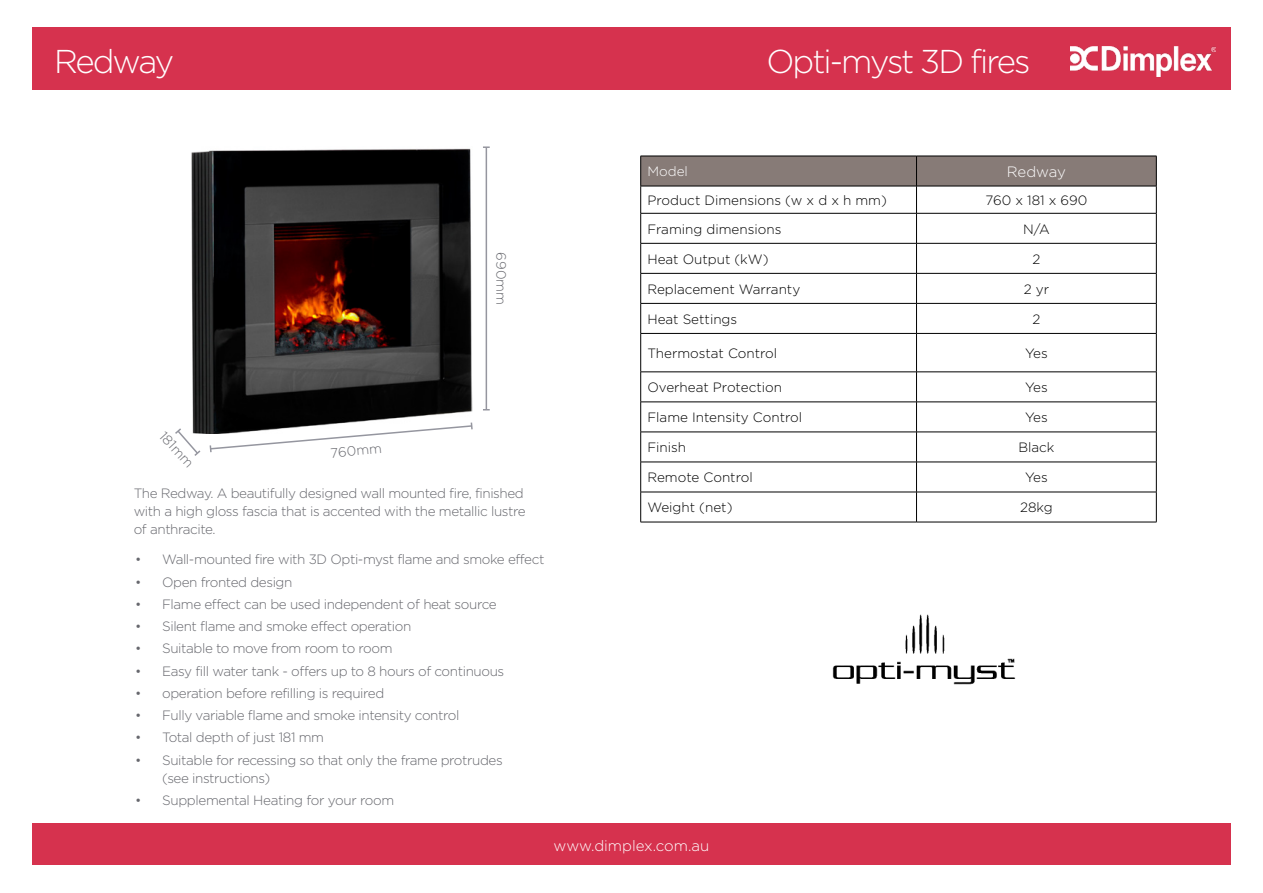
<style>
.page{position:relative;width:1263px;height:893px;background:#fff}
.page>*{position:absolute;margin:0;border:0;box-sizing:border-box;transform-origin:0 0}
.t1{font:300 33px "Gotham";letter-spacing:-.06em;color:#fff}
.t2{font:300 15px "Gotham";color:#fff}
.t3{font:300 15px "Gotham";letter-spacing:-.01em;color:#fefefe}
.t4{font:300 13.5px/18px "Gotham";letter-spacing:-.03em;color:#66676d}
.t5{font:300 13.5px "Gotham";color:#000}
.t6{font:300 13.5px "Gotham";color:#fff}
</style>
<div class="page">
<div style="left:32px;top:27px;width:1199px;height:63px;background:#d6324e"></div>
<img style="left:191px;top:148px;width:281px;height:286px">
<hr style="left:640px;top:213px;width:276px;height:1px;background:#000">
<hr style="left:640px;top:213px;width:1px;height:30px;background:#000">
<hr style="left:640px;top:243px;width:276px;height:1px;background:#000">
<hr style="left:640px;top:273px;width:276px;height:1px;background:#000">
<hr style="left:640px;top:303px;width:276px;height:1px;background:#000">
<svg style="left:640px;top:244px;width:1px;height:89px"></svg>
<hr style="left:640px;top:333px;width:276px;height:1px;background:#000">
<hr style="left:640px;top:334px;width:1px;height:38px;background:#000">
<hr style="left:640px;top:372px;width:276px;height:1px;background:#000">
<hr style="left:640px;top:372px;width:1px;height:30px;background:#000">
<hr style="left:640px;top:402px;width:276px;height:1px;background:#000">
<hr style="left:640px;top:402px;width:1px;height:30px;background:#000">
<hr style="left:640px;top:432px;width:276px;height:1px;background:#000">
<hr style="left:640px;top:432px;width:1px;height:30px;background:#000">
<hr style="left:640px;top:462px;width:276px;height:1px;background:#000">
<hr style="left:640px;top:462px;width:1px;height:30px;background:#000">
<hr style="left:640px;top:492px;width:276px;height:1px;background:#000">
<hr style="left:640px;top:492px;width:1px;height:30px;background:#000">
<hr style="left:640px;top:522px;width:276px;height:1px;background:#000">
<svg style="left:640px;top:156px;width:517px;height:57px"></svg>
<hr style="left:916px;top:213px;width:240px;height:1px;background:#000">
<hr style="left:916px;top:213px;width:1px;height:30px;background:#000">
<hr style="left:1156px;top:213px;width:1px;height:30px;background:#000">
<hr style="left:916px;top:303px;width:240px;height:1px;background:#000">
<hr style="left:916px;top:333px;width:240px;height:1px;background:#000">
<hr style="left:916px;top:334px;width:1px;height:38px;background:#000">
<hr style="left:1156px;top:334px;width:1px;height:38px;background:#000">
<hr style="left:916px;top:372px;width:240px;height:1px;background:#000">
<hr style="left:916px;top:372px;width:1px;height:30px;background:#000">
<hr style="left:1156px;top:372px;width:1px;height:30px;background:#000">
<hr style="left:916px;top:402px;width:240px;height:1px;background:#000">
<hr style="left:916px;top:402px;width:1px;height:30px;background:#000">
<hr style="left:1156px;top:402px;width:1px;height:30px;background:#000">
<hr style="left:916px;top:432px;width:240px;height:1px;background:#000">
<hr style="left:916px;top:432px;width:1px;height:30px;background:#000">
<hr style="left:1156px;top:432px;width:1px;height:30px;background:#000">
<hr style="left:916px;top:462px;width:240px;height:1px;background:#000">
<hr style="left:916px;top:462px;width:1px;height:30px;background:#000">
<hr style="left:1156px;top:462px;width:1px;height:30px;background:#000">
<hr style="left:916px;top:492px;width:240px;height:1px;background:#000">
<hr style="left:916px;top:492px;width:1px;height:30px;background:#000">
<hr style="left:1156px;top:492px;width:1px;height:30px;background:#000">
<hr style="left:916px;top:522px;width:240px;height:1px;background:#000">
<hr style="left:916px;top:243px;width:240px;height:1px;background:#000">
<svg style="left:916px;top:244px;width:1px;height:89px"></svg>
<svg style="left:1156px;top:244px;width:1px;height:89px"></svg>
<hr style="left:916px;top:273px;width:240px;height:1px;background:#000">
<div style="left:32px;top:823px;width:1199px;height:42px;background:#d6324e"></div>
<hr style="left:486px;top:147px;width:1px;height:263px;background:#95969f">
<svg style="left:483px;top:146px;width:7px;height:2px"></svg>
<svg style="left:209px;top:421px;width:264px;height:32px"></svg>
<svg style="left:175px;top:427px;width:27px;height:29px"></svg>
<img style="left:832px;top:614px;width:184px;height:71px">
<h1 class="t1" style="left:54px;top:43px;width:122px">Redway</h1>
<h1 class="t1" style="left:766px;top:43px;width:265px">Opti-myst 3D fires</h1>
<p class="t4" style="left:169px;top:427px;width:45px;rotate:48deg">181mm</p>
<p class="t4" style="left:330px;top:444px;width:53px;rotate:-5deg">760mm</p>
<p class="t4" style="left:510px;top:252px;width:54px;rotate:90deg">690mm</p>
<p class="t4" style="left:134px;top:484px;width:393px">The Redway. A beautifully designed wall mounted fire, finished with a high gloss fascia that is accented with the metallic lustre of anthracite.</p>
<p class="t4" style="left:135px;top:550px;width:411px">• Wall-mounted fire with 3D Opti-myst flame and smoke effect</p>
<p class="t4" style="left:135px;top:573px;width:159px">• Open fronted design</p>
<p class="t4" style="left:135px;top:595px;width:363px">• Flame effect can be used independent of heat source</p>
<p class="t4" style="left:135px;top:617px;width:278px">• Silent flame and smoke effect operation</p>
<p class="t4" style="left:135px;top:639px;width:259px">• Suitable to move from room to room</p>
<p class="t4" style="left:135px;top:662px;width:371px">• Easy fill water tank - offers up to 8 hours of continuous</p>
<p class="t4" style="left:135px;top:684px;width:251px">• operation before refilling is required</p>
<p class="t4" style="left:135px;top:706px;width:326px">• Fully variable flame and smoke intensity control</p>
<p class="t4" style="left:135px;top:728px;width:190px">• Total depth of just 181 mm</p>
<p class="t4" style="left:162px;top:750px;width:342px;text-indent:-27px">• Suitable for recessing so that only the frame protrudes (see instructions)</p>
<p class="t4" style="left:135px;top:791px;width:261px">• Supplemental Heating for your room</p>
<p class="t6" style="left:647px;top:164px;width:42px">Model</p>
<p class="t3" style="left:1007px;top:164px;width:61px">Redway</p>
<p class="t5" style="left:647px;top:193px;width:241px">Product Dimensions (w x d x h mm)</p>
<p class="t5" style="left:985px;top:193px;width:103px">760 x 181 x 690</p>
<p class="t5" style="left:647px;top:222px;width:136px">Framing dimensions</p>
<p class="t5" style="left:1023px;top:222px;width:28px">N/A</p>
<p class="t5" style="left:647px;top:252px;width:123px">Heat Output (kW)</p>
<p class="t5" style="left:1032px;top:252px;width:9px">2</p>
<p class="t5" style="left:647px;top:282px;width:154px">Replacement Warranty</p>
<p class="t5" style="left:1024px;top:282px;width:27px">2 yr</p>
<p class="t5" style="left:647px;top:312px;width:91px">Heat Settings</p>
<p class="t5" style="left:1032px;top:312px;width:9px">2</p>
<p class="t5" style="left:647px;top:346px;width:131px">Thermostat Control</p>
<p class="t5" style="left:1025px;top:346px;width:24px">Yes</p>
<p class="t5" style="left:647px;top:380px;width:136px">Overheat Protection</p>
<p class="t5" style="left:1025px;top:380px;width:24px">Yes</p>
<p class="t5" style="left:647px;top:410px;width:156px">Flame Intensity Control</p>
<p class="t5" style="left:1025px;top:410px;width:24px">Yes</p>
<p class="t5" style="left:647px;top:440px;width:40px">Finish</p>
<p class="t5" style="left:1018px;top:440px;width:38px">Black</p>
<p class="t5" style="left:647px;top:470px;width:107px">Remote Control</p>
<p class="t5" style="left:1025px;top:470px;width:24px">Yes</p>
<p class="t5" style="left:647px;top:500px;width:87px">Weight (net)</p>
<p class="t5" style="left:1020px;top:500px;width:34px">28kg</p>
<p class="t2" style="left:554px;top:838px;width:157px">www.dimplex.com.au</p>
</div>
